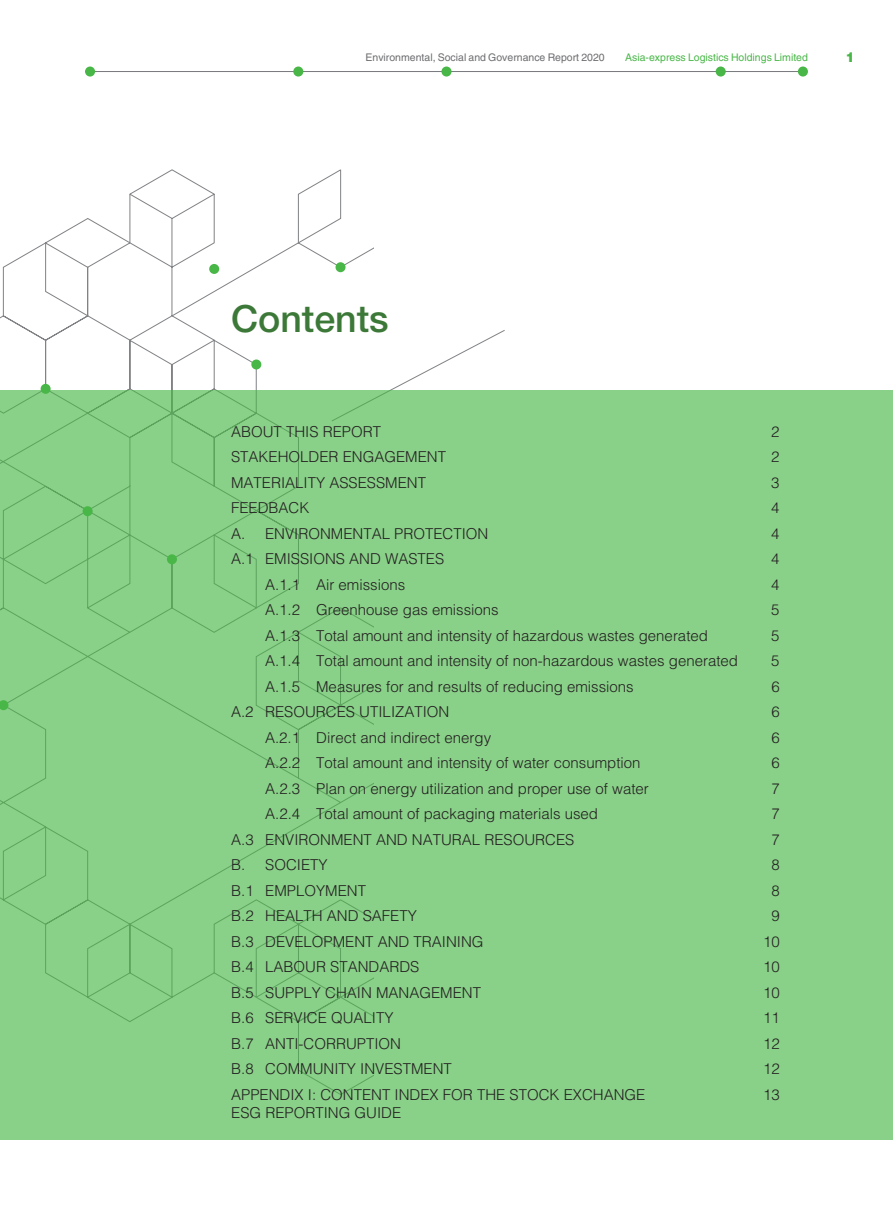
<style>
.page{position:relative;width:893px;height:1212px;background:#fff}
.page>*{position:absolute;margin:0;border:0;box-sizing:border-box;transform-origin:0 0}
.t1{font:500 37.5px "Helvetica Neue LT Std";color:#3c7938}
.t2{font:300 15px/18px "Helvetica LT Std";color:#231f20}
.t3{font:900 13.5px "Helvetica LT Std";color:#49b748}
.t4{font:10.5px "Helvetica LT Std";color:#6c6d70}
.t5{font:10.5px "Helvetica LT Std";color:#49b748}
</style>
<div class="page">
<hr style="left:85px;top:71px;width:718px;height:1px;background:#76787b">
<div style="left:798px;top:67px;width:10px;height:10px;background:#49b748;border-radius:50%"></div>
<div style="left:716px;top:67px;width:10px;height:10px;background:#49b748;border-radius:50%"></div>
<div style="left:293px;top:67px;width:10px;height:10px;background:#49b748;border-radius:50%"></div>
<div style="left:441px;top:67px;width:10px;height:10px;background:#49b748;border-radius:50%"></div>
<div style="left:85px;top:67px;width:10px;height:10px;background:#49b748;border-radius:50%"></div>
<svg style="left:0;top:169px;width:373px;height:221px"></svg>
<div style="left:336px;top:262px;width:10px;height:10px;background:#49b748;border-radius:50%"></div>
<div style="left:41px;top:384px;width:10px;height:10px;background:#49b748;border-radius:50%"></div>
<div style="left:209px;top:264px;width:10px;height:10px;background:#49b748;border-radius:50%"></div>
<div style="left:251px;top:359px;width:10px;height:10px;background:#49b748;border-radius:50%"></div>
<svg style="left:331px;top:329px;width:174px;height:61px"></svg>
<div style="left:0;top:390px;width:893px;height:750px;background:#89d088"></div>
<p class="t4" style="left:366px;top:51px;width:241px">Environmental, Social and Governance Report 2020</p>
<p class="t5" style="left:625px;top:51px;width:184px">Asia-express Logistics Holdings Limited</p>
<p class="t3" style="left:846px;top:48px;width:11px">1</p>
<h1 class="t1" style="left:231px;top:296px;width:159px">Contents</h1>
<p class="t2" style="left:231px;top:422px;width:152px">ABOUT THIS REPORT</p>
<p class="t2" style="left:771px;top:422px;width:10px">2</p>
<p class="t2" style="left:231px;top:448px;width:217px">STAKEHOLDER ENGAGEMENT</p>
<p class="t2" style="left:771px;top:448px;width:10px">2</p>
<p class="t2" style="left:231px;top:473px;width:197px">MATERIALITY ASSESSMENT</p>
<p class="t2" style="left:771px;top:473px;width:10px">3</p>
<p class="t2" style="left:231px;top:499px;width:80px">FEEDBACK</p>
<p class="t2" style="left:771px;top:499px;width:10px">4</p>
<p class="t2" style="left:231px;top:524px;width:259px">A. ENVIRONMENTAL PROTECTION</p>
<p class="t2" style="left:771px;top:524px;width:10px">4</p>
<p class="t2" style="left:231px;top:550px;width:215px">A.1 EMISSIONS AND WASTES</p>
<p class="t2" style="left:771px;top:550px;width:10px">4</p>
<p class="t2" style="left:265px;top:575px;width:142px">A.1.1 Air emissions</p>
<p class="t2" style="left:771px;top:575px;width:10px">4</p>
<p class="t2" style="left:265px;top:601px;width:235px">A.1.2 Greenhouse gas emissions</p>
<p class="t2" style="left:771px;top:601px;width:10px">5</p>
<p class="t2" style="left:265px;top:626px;width:444px">A.1.3 Total amount and intensity of hazardous wastes generated</p>
<p class="t2" style="left:771px;top:626px;width:10px">5</p>
<p class="t2" style="left:265px;top:652px;width:474px">A.1.4 Total amount and intensity of non-hazardous wastes generated</p>
<p class="t2" style="left:771px;top:652px;width:10px">5</p>
<p class="t2" style="left:265px;top:677px;width:370px">A.1.5 Measures for and results of reducing emissions</p>
<p class="t2" style="left:771px;top:677px;width:10px">6</p>
<p class="t2" style="left:231px;top:703px;width:220px">A.2 RESOURCES UTILIZATION</p>
<p class="t2" style="left:771px;top:703px;width:10px">6</p>
<p class="t2" style="left:265px;top:728px;width:228px">A.2.1 Direct and indirect energy</p>
<p class="t2" style="left:771px;top:728px;width:10px">6</p>
<p class="t2" style="left:265px;top:754px;width:377px">A.2.2 Total amount and intensity of water consumption</p>
<p class="t2" style="left:771px;top:754px;width:10px">6</p>
<p class="t2" style="left:265px;top:779px;width:385px">A.2.3 Plan on energy utilization and proper use of water</p>
<p class="t2" style="left:771px;top:779px;width:10px">7</p>
<p class="t2" style="left:265px;top:805px;width:334px">A.2.4 Total amount of packaging materials used</p>
<p class="t2" style="left:771px;top:805px;width:10px">7</p>
<p class="t2" style="left:231px;top:830px;width:345px">A.3 ENVIRONMENT AND NATURAL RESOURCES</p>
<p class="t2" style="left:771px;top:830px;width:10px">7</p>
<p class="t2" style="left:231px;top:856px;width:98px">B. SOCIETY</p>
<p class="t2" style="left:771px;top:856px;width:10px">8</p>
<p class="t2" style="left:231px;top:881px;width:136px">B.1 EMPLOYMENT</p>
<p class="t2" style="left:771px;top:881px;width:10px">8</p>
<p class="t2" style="left:231px;top:907px;width:187px">B.2 HEALTH AND SAFETY</p>
<p class="t2" style="left:771px;top:907px;width:10px">9</p>
<p class="t2" style="left:231px;top:932px;width:254px">B.3 DEVELOPMENT AND TRAINING</p>
<p class="t2" style="left:763px;top:932px;width:18px">10</p>
<p class="t2" style="left:231px;top:958px;width:190px">B.4 LABOUR STANDARDS</p>
<p class="t2" style="left:763px;top:958px;width:18px">10</p>
<p class="t2" style="left:231px;top:983px;width:251px">B.5 SUPPLY CHAIN MANAGEMENT</p>
<p class="t2" style="left:763px;top:983px;width:18px">10</p>
<p class="t2" style="left:231px;top:1009px;width:164px">B.6 SERVICE QUALITY</p>
<p class="t2" style="left:763px;top:1009px;width:18px">11</p>
<p class="t2" style="left:231px;top:1034px;width:171px">B.7 ANTI-CORRUPTION</p>
<p class="t2" style="left:763px;top:1034px;width:18px">12</p>
<p class="t2" style="left:231px;top:1060px;width:222px">B.8 COMMUNITY INVESTMENT</p>
<p class="t2" style="left:763px;top:1060px;width:18px">12</p>
<p class="t2" style="left:231px;top:1085px;width:416px">APPENDIX I: CONTENT INDEX FOR THE STOCK EXCHANGE<br>ESG REPORTING GUIDE</p>
<p class="t2" style="left:763px;top:1085px;width:18px">13</p>
</div>
